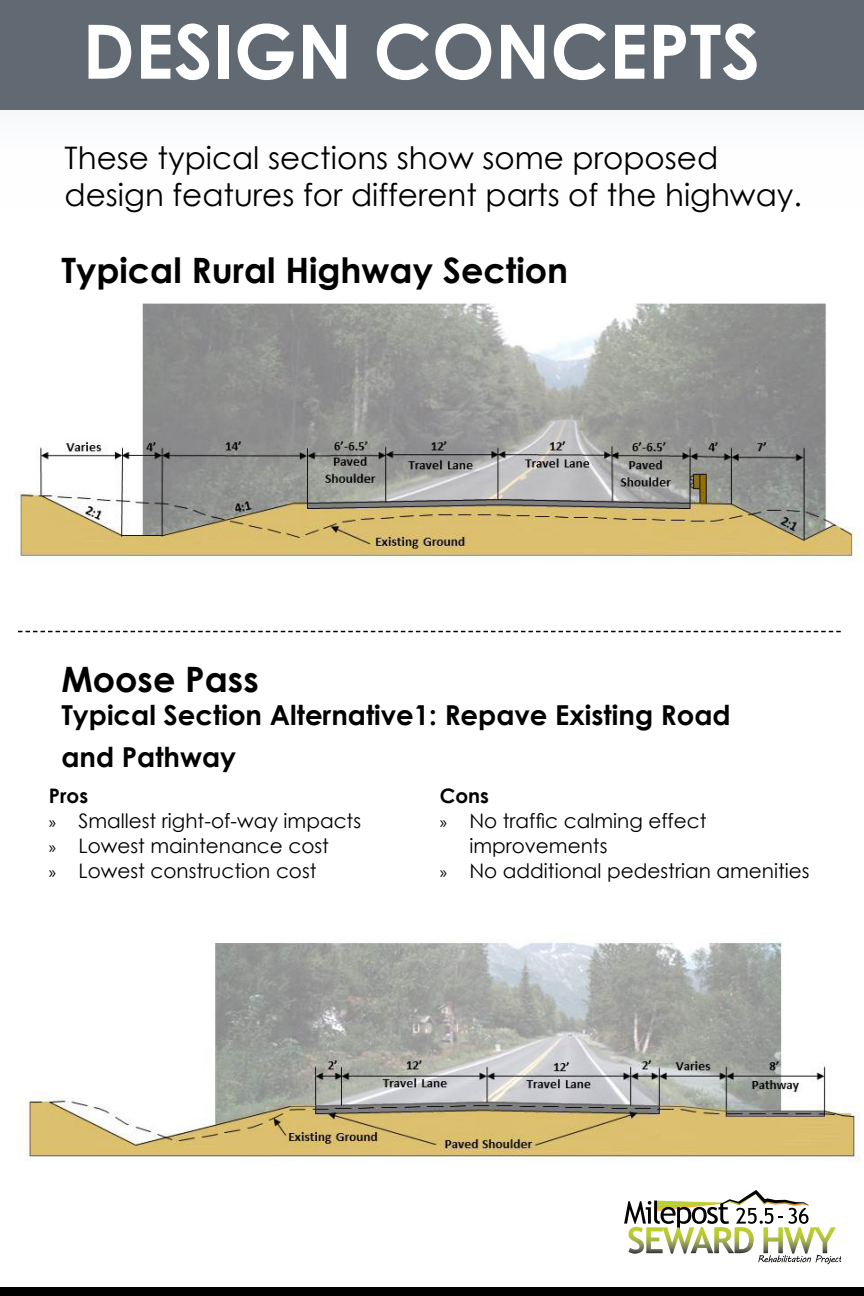
<style>
.page{position:relative;width:864px;height:1296px;background:#fff}
.page>*{position:absolute;margin:0;border:0;box-sizing:border-box;transform-origin:0 0}
.t1{font:700 75px "Century Gothic";color:#fff}
.t2{font:700 35px "Century Gothic";color:#000}
.t3{font:31px/37.2px "Century Gothic";color:#000}
.t4{font:700 27.5px/42px "Century Gothic";color:#000}
.t5{font:20px/25px "Century Gothic";color:#000}
.t6{font:700 20px "Century Gothic";color:#000}
.s1{font-family:"Myriad Pro";font-size:17.5px}
</style>
<div class="page">
<div style="left:0;top:1287px;width:864px;height:9px;background:#000"></div>
<svg style="left:624px;top:1190px;width:217px;height:74px"></svg>
<div style="left:0;top:0;width:864px;height:110px;background:#616972"></div>
<img style="left:14px;top:303px;width:846px;height:260px">
<img style="left:18px;top:940px;width:842px;height:222px">
<svg style="left:18px;top:631px;width:823px;height:1px"></svg>
<p class="t1" style="left:82px;top:-5px;width:679px">DESIGN CONCEPTS</p>
<p class="t3" style="left:65px;top:139px;width:739px">These typical sections show some proposed design features for different parts of the highway.</p>
<p class="t2" style="left:61px;top:243px;width:508px">Typical Rural Highway Section</p>
<p class="t2" style="left:61px;top:653px;width:199px">Moose Pass</p>
<p class="t4" style="left:61px;top:693px;width:671px">Typical Section Alternative1: Repave Existing Road and Pathway</p>
<p class="t6" style="left:49px;top:781px;width:41px">Pros</p>
<p class="t5" style="left:49px;top:808px;width:314px"><span class="s1">»</span> Smallest right-of-way impacts</p>
<p class="t5" style="left:49px;top:833px;width:282px"><span class="s1">»</span> Lowest maintenance cost</p>
<p class="t5" style="left:49px;top:858px;width:269px"><span class="s1">»</span> Lowest construction cost</p>
<p class="t6" style="left:440px;top:781px;width:51px">Cons</p>
<p class="t5" style="left:469px;top:808px;width:239px;text-indent:-30px"><span class="s1">»</span> No traffic calming effect improvements</p>
<p class="t5" style="left:440px;top:858px;width:371px"><span class="s1">»</span> No additional pedestrian amenities</p>
</div>
